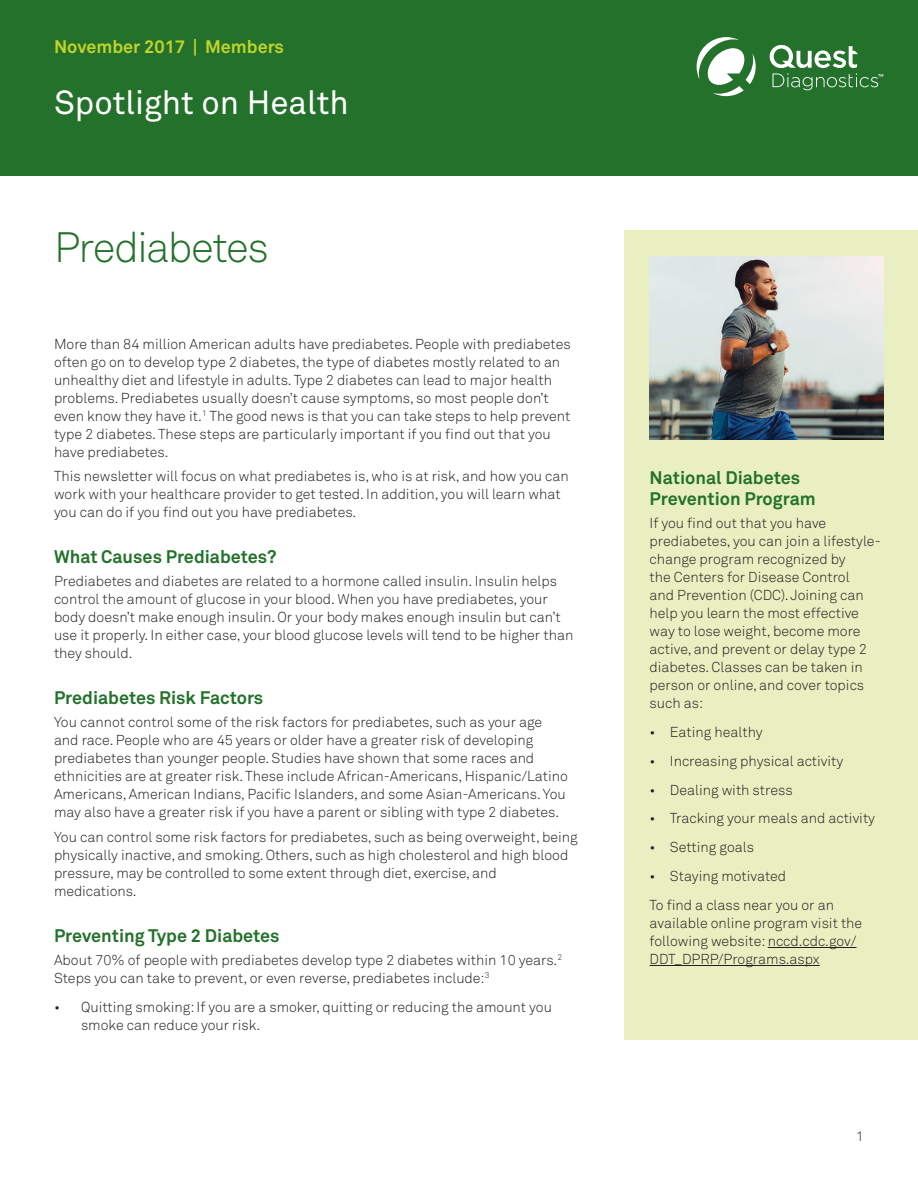
<style>
.page{position:relative;width:918px;height:1188px;background:#fff}
.page>*{position:absolute;margin:0;border:0;box-sizing:border-box;transform-origin:0 0}
.Newletter_Title{font:300 42px "Akkurat Std";letter-spacing:-.035em;color:#23712a}
.t1{font:33px "Akkurat Std";color:#fff}
.Section_Header{font:700 18px/21px "Akkurat Std";color:#23712a}
.Issue_Identifier{font:700 18px "Akkurat Std";color:#c0d32b}
.Body_Copy{font:300 14.25px/18px "Akkurat Std";color:#231f20}
.Body_Copy_Before_Bul{font:300 14.25px/18px "Akkurat Std";color:#231f20}
.t2{font:300 13.5px "Akkurat Std";color:#231f20}
</style>
<div class="page">
<div style="left:0;top:0;width:918px;height:176px;background:#23712a"></div>
<svg style="left:697px;top:37px;width:186px;height:59px"></svg>
<div style="left:624px;top:230px;width:294px;height:810px;background:#e9efc0"></div>
<hr style="left:768px;top:947px;width:89px;height:1px;background:#231f20">
<hr style="left:650px;top:965px;width:170px;height:1px;background:#231f20">
<img style="left:650px;top:256px;width:234px;height:184px">
<p class="Issue_Identifier" style="left:54px;top:35px;width:232px">November 2017 | Members</p>
<h2 class="t1" style="left:54px;top:84px;width:296px">Spotlight on Health</h2>
<p class="Newletter_Title" style="left:54px;top:223px;width:217px">Prediabetes</p>
<p class="Body_Copy" style="left:54px;top:335px;width:518px">More than 84 million American adults have prediabetes. People with prediabetes often go on to develop type 2 diabetes, the type of diabetes mostly related to an unhealthy diet and lifestyle in adults. Type 2 diabetes can lead to major health problems. Prediabetes usually doesn’t cause symptoms, so most people don’t even know they have it.<sup>1</sup> The good news is that you can take steps to help prevent type 2 diabetes. These steps are particularly important if you find out that you have prediabetes.</p>
<p class="Body_Copy" style="left:54px;top:467px;width:516px">This newsletter will focus on what prediabetes is, who is at risk, and how you can work with your healthcare provider to get tested. In addition, you will learn what you can do if you find out you have prediabetes.</p>
<p class="Section_Header" style="left:54px;top:546px;width:224px">What Causes Prediabetes?</p>
<p class="Body_Copy" style="left:54px;top:572px;width:521px">Prediabetes and diabetes are related to a hormone called insulin. Insulin helps control the amount of glucose in your blood. When you have prediabetes, your body doesn’t make enough insulin. Or your body makes enough insulin but can’t use it properly. In either case, your blood glucose levels will tend to be higher than they should.</p>
<p class="Section_Header" style="left:54px;top:687px;width:211px">Prediabetes Risk Factors</p>
<p class="Body_Copy" style="left:54px;top:713px;width:515px">You cannot control some of the risk factors for prediabetes, such as your age and race. People who are 45 years or older have a greater risk of developing prediabetes than younger people. Studies have shown that some races and ethnicities are at greater risk. These include African-Americans, Hispanic/Latino Americans, American Indians, Pacific Islanders, and some Asian-Americans. You may also have a greater risk if you have a parent or sibling with type 2 diabetes.</p>
<p class="Body_Copy" style="left:54px;top:828px;width:525px">You can control some risk factors for prediabetes, such as being overweight, being physically inactive, and smoking. Others, such as high cholesterol and high blood pressure, may be controlled to some extent through diet, exercise, and medications.</p>
<p class="Section_Header" style="left:54px;top:925px;width:227px">Preventing Type 2 Diabetes</p>
<p class="Body_Copy_Before_Bul" style="left:54px;top:951px;width:510px">About 70% of people with prediabetes develop type 2 diabetes within 10 years.<sup>2<br></sup>Steps you can take to prevent, or even reverse, prediabetes include:<sup>3</sup></p>
<p class="Body_Copy" style="left:81px;top:998px;width:472px;text-indent:-27px">• Quitting smoking: If you are a smoker, quitting or reducing the amount you smoke can reduce your risk.</p>
<p class="Section_Header" style="left:650px;top:467px;width:168px">National Diabetes<br>Prevention Program</p>
<p class="Body_Copy_Before_Bul" style="left:650px;top:514px;width:233px">If you find out that you have prediabetes, you can join a lifestyle&shy;change program recognized by<br>the Centers for Disease Control<br>and Prevention (CDC). Joining can help you learn the most effective way to lose weight, become more active, and prevent or delay type 2 diabetes. Classes can be taken in person or online, and cover topics such as:</p>
<p class="Body_Copy" style="left:650px;top:723px;width:115px">• Eating healthy</p>
<p class="Body_Copy" style="left:650px;top:752px;width:195px">• Increasing physical activity</p>
<p class="Body_Copy" style="left:650px;top:781px;width:145px">• Dealing with stress</p>
<p class="Body_Copy" style="left:650px;top:809px;width:227px">• Tracking your meals and activity</p>
<p class="Body_Copy" style="left:650px;top:838px;width:106px">• Setting goals</p>
<p class="Body_Copy" style="left:650px;top:867px;width:138px">• Staying motivated</p>
<p class="Body_Copy" style="left:650px;top:896px;width:214px">To find a class near you or an available online program visit the following website: nccd.cdc.gov/<br>DDT_DPRP/Programs.aspx</p>
<p class="t2" style="left:856px;top:1128px;width:9px">1</p>
</div>
